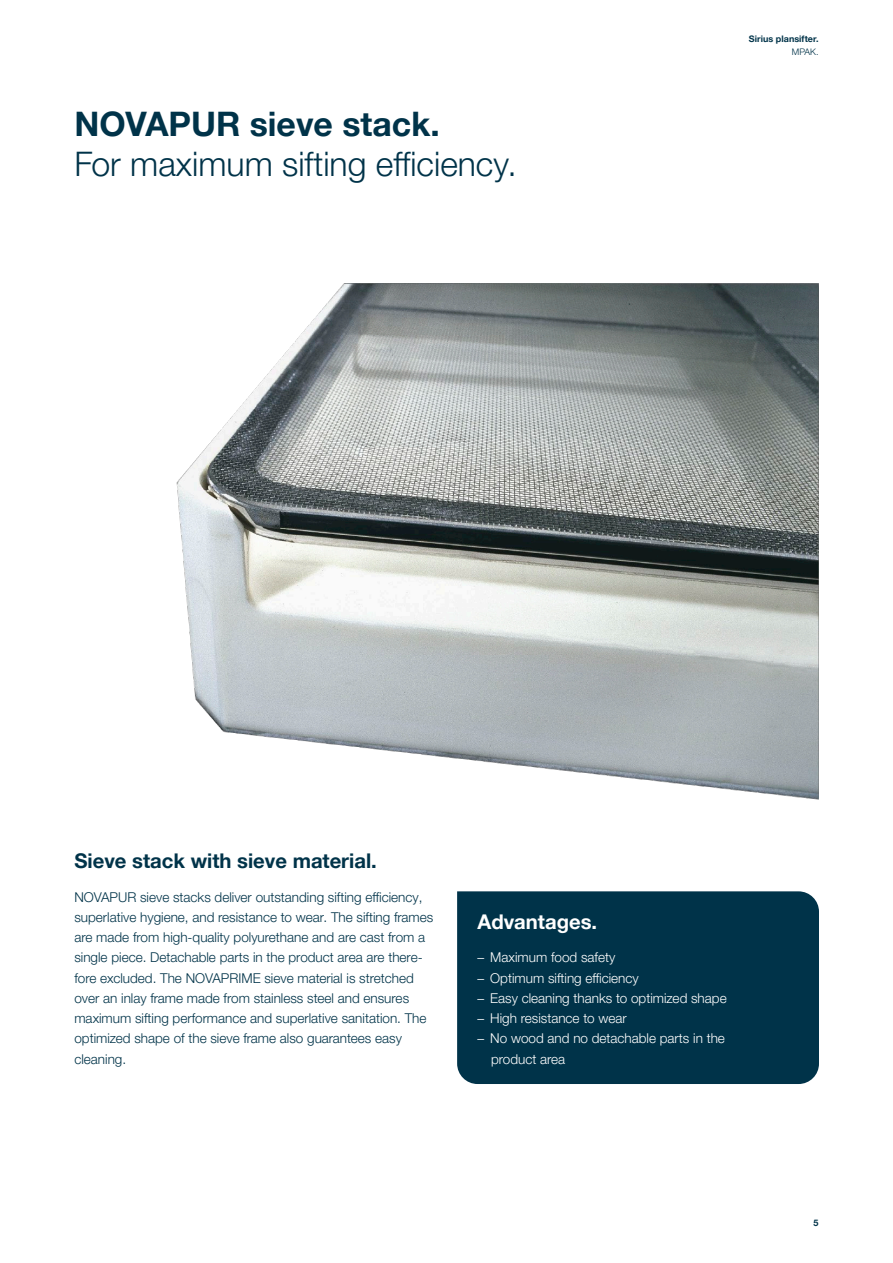
<style>
.page{position:relative;width:893px;height:1263px;background:#fff}
.page>*{position:absolute;margin:0;border:0;box-sizing:border-box;transform-origin:0 0}
.title_1{font:300 33.75px "Helvetica Neue LTW1 G";color:#003349}
.title_1-2{font:700 33.75px "Helvetica Neue LTW1 G";color:#003349}
.title_2{font:700 20.25px "Helvetica Neue LTW1 G";color:#003349}
.title_2-2{font:700 20.25px "Helvetica Neue LTW1 G";color:#fff}
.running_text{font:300 13.5px/20.2px "Helvetica Neue LTW1 G";color:#003349}
.running_text-2{font:300 13.5px/20.2px "Helvetica Neue LTW1 G";color:#fff}
.brochure_title{font:700 9px "Helvetica Neue LTW1 G";letter-spacing:.005em;color:#003349}
.brochure_title-2{font:300 9px "Helvetica Neue LTW1 G";color:#003349}
</style>
<div class="page">
<img style="left:176px;top:283px;width:643px;height:516px">
<div style="left:457px;top:891px;width:362px;height:193px;background:#003349"></div>
<p class="title_1-2" style="left:74px;top:103px;width:367px">NOVAPUR sieve stack.</p>
<p class="title_1" style="left:74px;top:144px;width:444px">For maximum sifting efficiency.</p>
<p class="brochure_title" style="left:749px;top:33px;width:71px">Sirius plansifter.</p>
<p class="brochure_title-2" style="left:792px;top:47px;width:28px">MPAK.</p>
<p class="title_2" style="left:74px;top:848px;width:304px">Sieve stack with sieve material.</p>
<p class="running_text" style="left:74px;top:886px;width:360px">NOVAPUR sieve stacks deliver outstanding sifting efficiency, superlative hygiene, and resistance to wear. The sifting frames are made from high-quality polyurethane and are cast from a single piece. Detachable parts in the product area are there&shy;fore excluded. The NOVAPRIME sieve material is stretched over an inlay frame made from stainless steel and ensures maximum sifting performance and superlative sanitation. The optimized shape of the sieve frame also guarantees easy cleaning.</p>
<p class="title_2-2" style="left:477px;top:909px;width:121px">Advantages.</p>
<p class="running_text-2" style="left:477px;top:947px;width:139px">– Maximum food safety</p>
<p class="running_text-2" style="left:477px;top:967px;width:163px">– Optimum sifting efficiency</p>
<p class="running_text-2" style="left:477px;top:988px;width:251px">– Easy cleaning thanks to optimized shape</p>
<p class="running_text-2" style="left:477px;top:1008px;width:151px">– High resistance to wear</p>
<p class="running_text-2" style="left:491px;top:1028px;width:235px;text-indent:-14px">– No wood and no detachable parts in the product area</p>
<p class="brochure_title" style="left:813px;top:1217px;width:7px">5</p>
</div>
